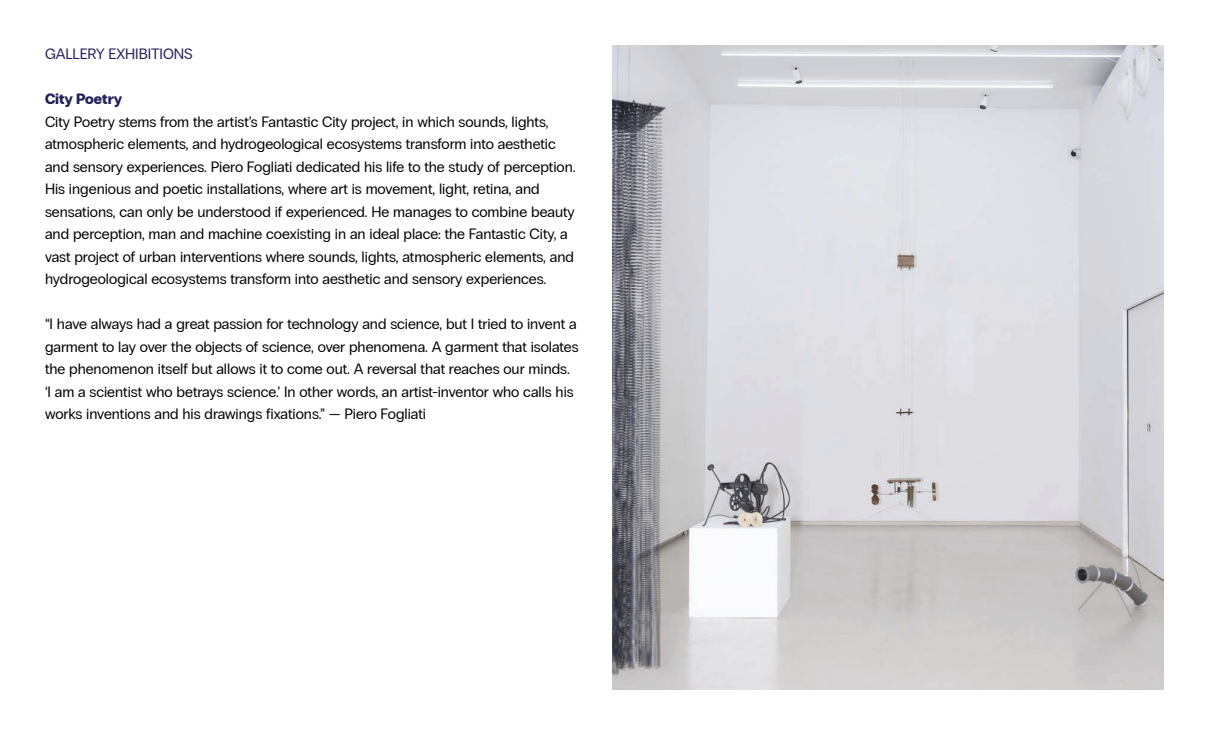
<style>
.page{position:relative;width:1209px;height:735px;background:#fff}
.page>*{position:absolute;margin:0;border:0;box-sizing:border-box;transform-origin:0 0}
.t1{font:15px/22.5px "PP Radio Grotesk";color:#040503}
.t2{font:15px "PP Radio Grotesk";color:#24225b}
.t3{font:900 15px "PP Radio Grotesk";letter-spacing:-.005em;color:#24225b}
</style>
<div class="page">
<img style="left:612px;top:45px;width:552px;height:645px">
<p class="t2" style="left:45px;top:46px;width:149px">GALLERY EXHIBITIONS</p>
<p class="t3" style="left:45px;top:90px;width:79px">City Poetry</p>
<p class="t1" style="left:45px;top:110px;width:532px">City Poetry stems from the artist’s Fantastic City project, in which sounds, lights, atmospheric elements, and hydrogeological ecosystems transform into aesthetic and sensory experiences. Piero Fogliati dedicated his life to the study of perception.<br>His ingenious and poetic installations, where art is movement, light, retina, and sensations, can only be understood if experienced. He manages to combine beauty and perception, man and machine coexisting in an ideal place: the Fantastic City, a vast project of urban interventions where sounds, lights, atmospheric elements, and hydrogeological ecosystems transform into aesthetic and sensory experiences.</p>
<p class="t1" style="left:45px;top:313px;width:535px">“I have always had a great passion for technology and science, but I tried to invent a garment to lay over the objects of science, over phenomena. A garment that isolates the phenomenon itself but allows it to come out. A reversal that reaches our minds. ‘I am a scientist who betrays science.’ In other words, an artist-inventor who calls his works inventions and his drawings fixations.” — Piero Fogliati</p>
</div>
